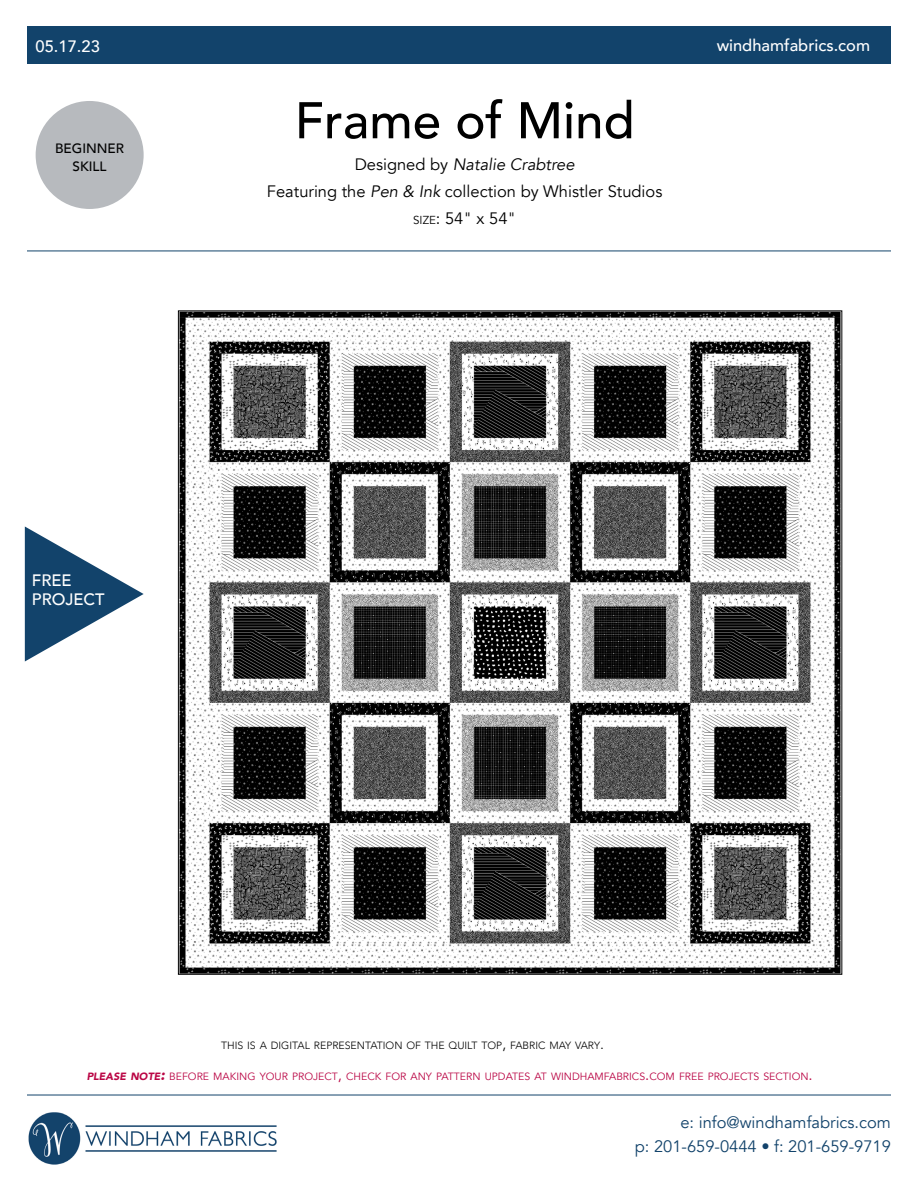
<style>
.page{position:relative;width:918px;height:1188px;background:#fff}
.page>*{position:absolute;margin:0;border:0;box-sizing:border-box;transform-origin:0 0}
.t1{font:500 51px "Avenir";color:#000}
.t2{font:16.5px/27px "Avenir";color:#000;text-align:center}
.t3{font:16.5px/24px "Avenir";color:#12436b;text-align:right}
.t4{font:500 16.5px/19.8px "Avenir";color:#fff}
.t5{font:500 13.5px/18px "Avenir";color:#000;text-align:center}
.t6{font:10.5px "Avenir";color:#ba0645}
.t7{font:300 10.5px "Avenir";color:#000}
.s1{font-style:italic}
.s2{font-size:11.55px}
.s3{font-style:inherit}
.s4{font-size:15px}
.s5{font-weight:900;font-style:italic}
.s6{font-weight:900;font-style:italic;font-size:15px}
</style>
<div class="page">
<div style="left:27px;top:26px;width:864px;height:38px;background:#12436b"></div>
<hr style="left:27px;top:1095px;width:864px;height:1px;background:#12436b">
<hr style="left:27px;top:251px;width:864px;height:1px;background:#12436b">
<svg style="left:25px;top:526px;width:119px;height:136px"></svg>
<img style="left:28px;top:1112px;width:249px;height:52px">
<div style="left:36px;top:101px;width:108px;height:108px;background:#b7babe;border-radius:50%"></div>
<img style="left:180px;top:313px;width:660px;height:660px">
<h2 class="t4" style="left:36px;top:36px;width:66px">05.17.23</h2>
<h2 class="t4" style="left:717px;top:34px;width:155px">windhamfabrics.com</h2>
<p class="t5" style="left:55px;top:138px;width:70px">BEGINNER<br>SKILL</p>
<h2 class="t4" style="left:32px;top:569px;width:74px">FREE<br>PROJECT</h2>
<h1 class="t1" style="left:295px;top:76px;width:342px">Frame of Mind</h1>
<h2 class="t2" style="left:267px;top:151px;width:397px">Designed by <span class="s1">Natalie Crabtree<br></span>Featuring the <span class="s1">Pen &amp; Ink</span> collection by Whistler Studios<br><span class="s2">SIZE</span><span class="s3">:</span> 54" x 54"</h2>
<p class="t7" style="left:221px;top:1039px;width:384px">THIS IS A DIGITAL REPRESENTATION OF THE QUILT TOP<span class="s4">,</span> FABRIC MAY VARY<span class="s4">.</span></p>
<p class="t6" style="left:87px;top:1070px;width:728px"><span class="s5">PLEASE NOTE</span><span class="s6">:</span> BEFORE MAKING YOUR PROJECT<span class="s4">,</span> CHECK FOR ANY PATTERN UPDATES AT WINDHAMFABRICS<span class="s4">.</span>COM FREE PROJECTS SECTION<span class="s4">.</span></p>
<h2 class="t3" style="left:635px;top:1111px;width:258px">e: info@windhamfabrics.com<br>p: 201-659-0444 • f: 201-659-9719</h2>
</div>
